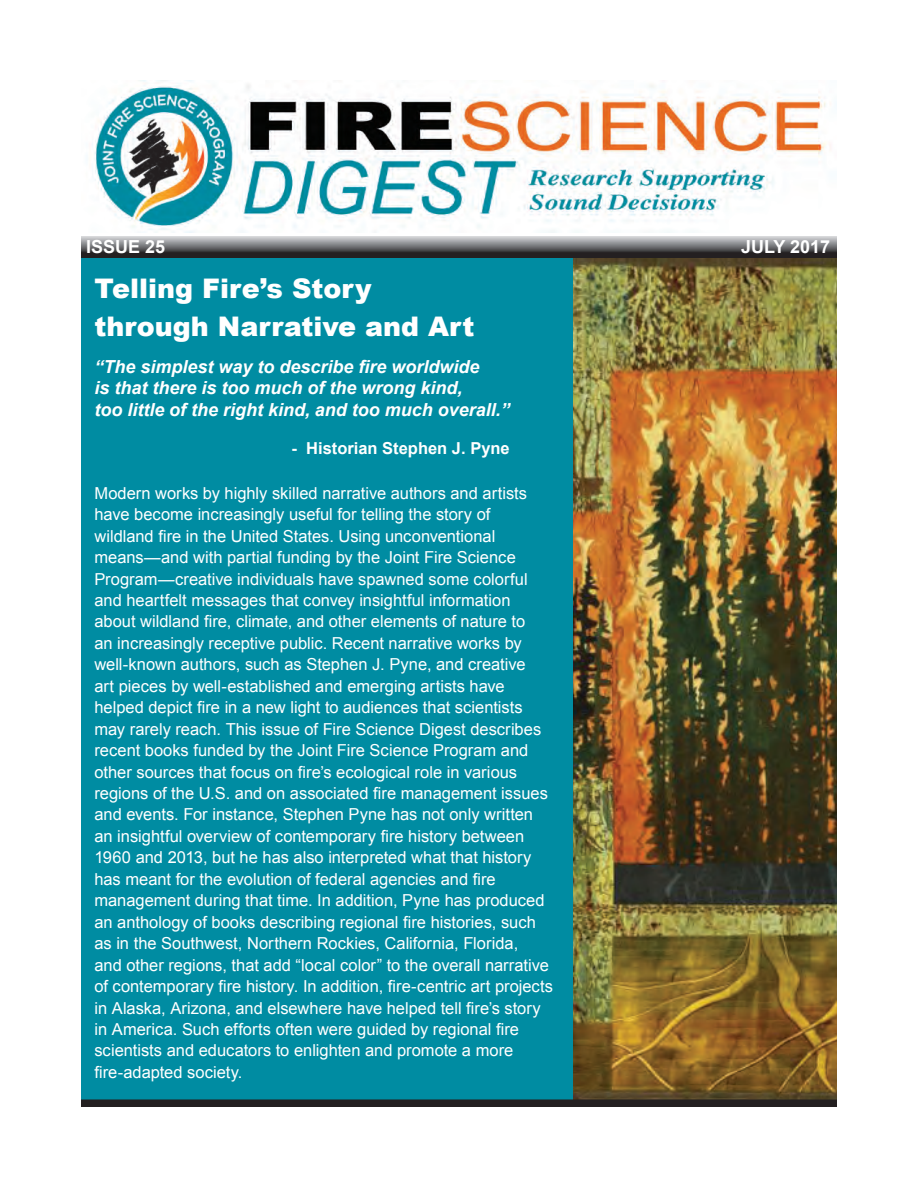
<style>
.page{position:relative;width:918px;height:1188px;background:#fff}
.page>*{position:absolute;margin:0;border:0;box-sizing:border-box;transform-origin:0 0}
.t1{font:900 27px/37.5px "Arial";color:#fff}
.t2{font:italic 700 18px/21.6px "Arial";color:#fff}
.t3{font:700 18px "Arial";color:#fff}
.t4{font:16.5px/21.5px "Arial";color:#fff}
.t5{font:700 16.5px "Arial";color:#fff}
</style>
<div class="page">
<img style="left:572px;top:257px;width:265px;height:843px">
<div style="left:81px;top:247px;width:491px;height:856px;background:#008ca2"></div>
<div style="left:81px;top:237px;width:756px;height:20px;background:linear-gradient(to bottom,#cbced2,#171415)"></div>
<img style="left:92px;top:81px;width:745px;height:151px">
<div style="left:81px;top:1100px;width:756px;height:7px;background:#231f20"></div>
<p class="t3" style="left:86px;top:235px;width:81px">ISSUE 25</p>
<p class="t3" style="left:741px;top:235px;width:90px">JULY 2017</p>
<p class="t1" style="left:94px;top:269px;width:382px">Telling Fire’s Story through Narrative and Art</p>
<p class="t2" style="left:94px;top:356px;width:417px">“The simplest way to describe fire worldwide<br>is that there is too much of the wrong kind,<br>too little of the right kind, and too much overall.”</p>
<p class="t5" style="left:292px;top:437px;width:220px">- Historian Stephen J. Pyne</p>
<p class="t4" style="left:94px;top:482px;width:460px">Modern works by highly skilled narrative authors and artists have become increasingly useful for telling the story of wildland fire in the United States. Using unconventional means—and with partial funding by the Joint Fire Science Program—creative individuals have spawned some colorful and heartfelt messages that convey insightful information about wildland fire, climate, and other elements of nature to<br>an increasingly receptive public. Recent narrative works by well-known authors, such as Stephen J. Pyne, and creative<br>art pieces by well-established and emerging artists have helped depict fire in a new light to audiences that scientists may rarely reach. This issue of Fire Science Digest describes recent books funded by the Joint Fire Science Program and other sources that focus on fire’s ecological role in various regions of the U.S. and on associated fire management issues and events. For instance, Stephen Pyne has not only written an insightful overview of contemporary fire history between 1960 and 2013, but he has also interpreted what that history has meant for the evolution of federal agencies and fire management during that time. In addition, Pyne has produced an anthology of books describing regional fire histories, such as in the Southwest, Northern Rockies, California, Florida,<br>and other regions, that add “local color” to the overall narrative of contemporary fire history. In addition, fire-centric art projects in Alaska, Arizona, and elsewhere have helped tell fire’s story in America. Such efforts often were guided by regional fire scientists and educators to enlighten and promote a more fire-adapted society.</p>
</div>
